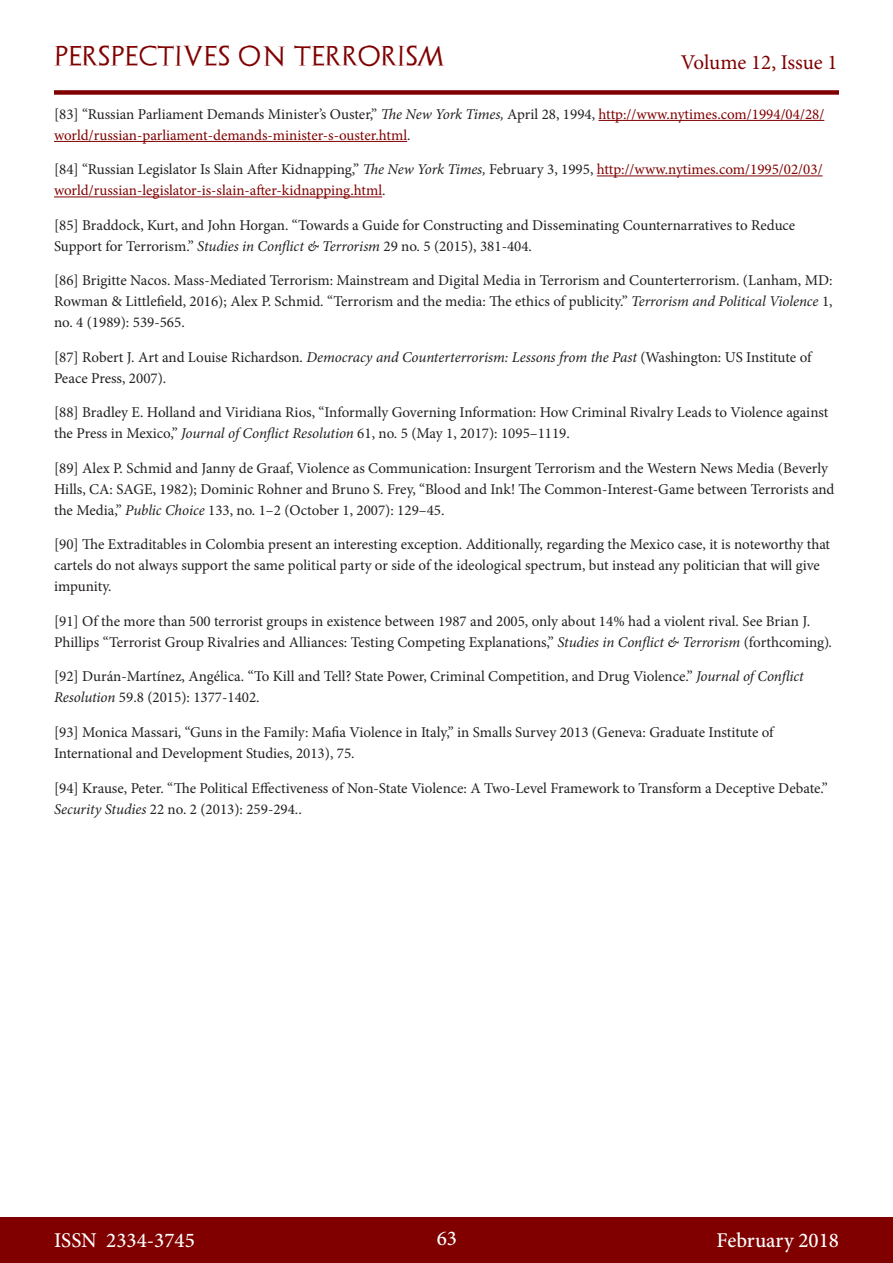
<style>
.page{position:relative;width:893px;height:1263px;background:#fff}
.page>*{position:absolute;margin:0;border:0;box-sizing:border-box;transform-origin:0 0}
.t1{font:500 21px "Minion Pro";color:#fff}
.t2{font:21px "Archeologicaps";letter-spacing:.045em;color:#800000}
.t3{font:21px "Minion Pro";letter-spacing:-.005em;color:#800000}
.Body{font:15px/21px "Minion Pro";color:#231f20}
.Body-2{font:15px/21px "Minion Pro";letter-spacing:-.005em;color:#800000}
.s1{color:#231f20}
.s2{font-style:italic;color:#231f20}
.s3{font-style:italic}
</style>
<div class="page">
<div style="left:0;top:1217px;width:893px;height:46px;background:#800000"></div>
<div style="left:54px;top:90px;width:785px;height:5px;background:#800000"></div>
<hr style="left:599px;top:120px;width:225px;height:1px;background:#800000">
<hr style="left:54px;top:141px;width:353px;height:1px;background:#800000">
<hr style="left:597px;top:176px;width:226px;height:1px;background:#800000">
<hr style="left:54px;top:197px;width:328px;height:1px;background:#800000">
<h1 class="t2" style="left:54px;top:43px;width:392px">PERSPECTIVES ON TERRORISM</h1>
<h1 class="t3" style="left:681px;top:48px;width:158px">Volume 12, Issue 1</h1>
<p class="Body-2" style="left:54px;top:104px;width:772px"><span class="s1">[83] “Russian Parliament Demands Minister’s Ouster,”</span> <span class="s2">The New York Times,</span> <span class="s1">April 28, 1994,</span> http://www.nytimes.com/1994/04/28/ world/russian-parliament-demands-minister-s-ouster.html<span class="s1">.</span></p>
<p class="Body-2" style="left:54px;top:159px;width:770px"><span class="s1">[84] “Russian Legislator Is Slain After Kidnapping,”</span> <span class="s2">The New York Times,</span> <span class="s1">February 3, 1995,</span> http://www.nytimes.com/1995/02/03/ world/russian-legislator-is-slain-after-kidnapping.html<span class="s1">.</span></p>
<p class="Body" style="left:54px;top:215px;width:743px">[85] Braddock, Kurt, and John Horgan. “Towards a Guide for Constructing and Disseminating Counternarratives to Reduce<br>Support for Terrorism.” <span class="s3">Studies in Conflict &amp; Terrorism</span> 29 no. 5 (2015), 381-404.</p>
<p class="Body" style="left:54px;top:270px;width:780px;text-align:justify">[86] Brigitte Nacos. Mass-Mediated Terrorism: Mainstream and Digital Media in Terrorism and Counterterrorism. (Lanham, MD:<br>Rowman &amp; Littlefield, 2016); Alex P. Schmid. “Terrorism and the media: The ethics of publicity.” <span class="s3">Terrorism and Political Violence</span> 1, no. 4 (1989): 539-565.</p>
<p class="Body" style="left:54px;top:347px;width:759px">[87] Robert J. Art and Louise Richardson. <span class="s3">Democracy and Counterterrorism: Lessons from the Past</span> (Washington: US Institute of<br>Peace Press, 2007).</p>
<p class="Body" style="left:54px;top:402px;width:776px">[88] Bradley E. Holland and Viridiana Rios, “Informally Governing Information: How Criminal Rivalry Leads to Violence against the Press in Mexico,” <span class="s3">Journal of Conflict Resolution</span> 61, no. 5 (May 1, 2017): 1095–1119.</p>
<p class="Body" style="left:54px;top:458px;width:782px">[89] Alex P. Schmid and Janny de Graaf, Violence as Communication: Insurgent Terrorism and the Western News Media (Beverly<br>Hills, CA: SAGE, 1982); Dominic Rohner and Bruno S. Frey, “Blood and Ink! The Common-Interest-Game between Terrorists and the Media,” <span class="s3">Public Choice</span> 133, no. 1–2 (October 1, 2007): 129–45.</p>
<p class="Body" style="left:54px;top:534px;width:778px">[90] The Extraditables in Colombia present an interesting exception. Additionally, regarding the Mexico case, it is noteworthy that cartels do not always support the same political party or side of the ideological spectrum, but instead any politician that will give impunity.</p>
<p class="Body" style="left:54px;top:611px;width:779px">[91] Of the more than 500 terrorist groups in existence between 1987 and 2005, only about 14% had a violent rival. See Brian J.<br>Phillips “Terrorist Group Rivalries and Alliances: Testing Competing Explanations,” <span class="s3">Studies in Conflict &amp; Terrorism</span> (forthcoming).</p>
<p class="Body" style="left:54px;top:666px;width:751px">[92] Durán-Martínez, Angélica. “To Kill and Tell? State Power, Criminal Competition, and Drug Violence.” <span class="s3">Journal of Conflict<br>Resolution</span> 59.8 (2015): 1377-1402.</p>
<p class="Body" style="left:54px;top:722px;width:721px">[93] Monica Massari, “Guns in the Family: Mafia Violence in Italy,” in Smalls Survey 2013 (Geneva: Graduate Institute of<br>International and Development Studies, 2013), 75.</p>
<p class="Body" style="left:54px;top:777px;width:775px">[94] Krause, Peter. “The Political Effectiveness of Non-State Violence: A Two-Level Framework to Transform a Deceptive Debate.”<br><span class="s3">Security Studies</span> 22 no. 2 (2013): 259-294..</p>
<h1 class="t1" style="left:54px;top:1226px;width:142px">ISSN 2334-3745</h1>
<h1 class="t1" style="left:437px;top:1224px;width:22px">63</h1>
<h1 class="t1" style="left:717px;top:1226px;width:124px">February 2018</h1>
</div>
